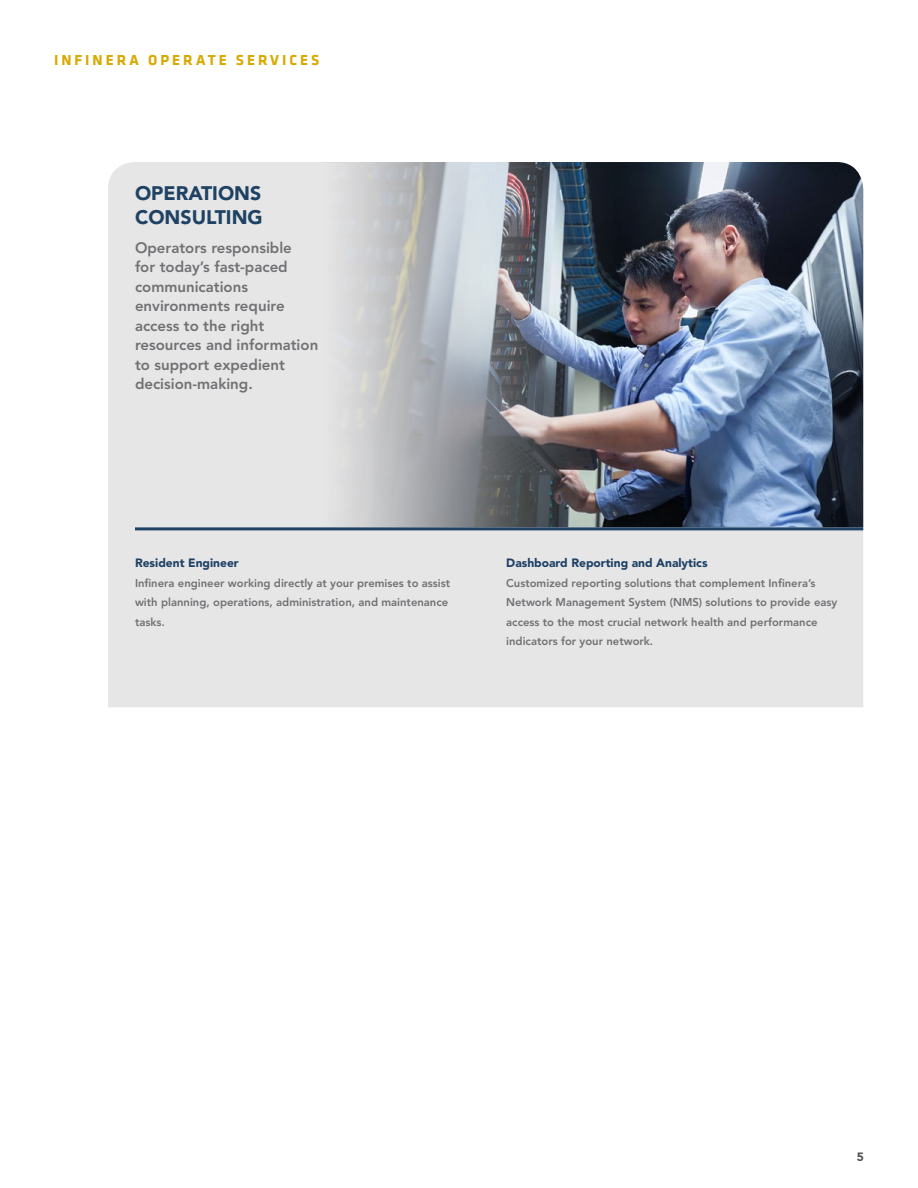
<style>
.page{position:relative;width:918px;height:1188px;background:#fff}
.page>*{position:absolute;margin:0;border:0;box-sizing:border-box;transform-origin:0 0}
.t1{font:900 19.5px/24px "Avenir LT Std";color:#1e4164}
.t2{font:800 15px/19.5px "Avenir LT Std";color:#717073}
.t3{font:700 15px "Klavika";letter-spacing:.2em;color:#d8a900}
.t4{font:900 12px "Avenir LT Std";color:#1e4164}
.t5{font:900 12px "Avenir LT Std";color:#56565a}
.t6{font:800 11.25px/19.5px "Avenir LT Std";color:#717073}
</style>
<div class="page">
<div style="left:108px;top:162px;width:755px;height:545px;background:#e6e6e7"></div>
<img style="left:323px;top:162px;width:540px;height:365px">
<hr style="left:135px;top:527px;width:728px;height:3px;background:#1e4164">
<h2 class="t3" style="left:54px;top:49px;width:267px">INFINERA OPERATE SERVICES</h2>
<h1 class="t1" style="left:135px;top:181px;width:129px">OPERATIONS<br>CONSULTING</h1>
<h2 class="t2" style="left:135px;top:238px;width:185px">Operators responsible<br>for today’s fast-paced communications environments require access to the right resources and information to support expedient decision-making.</h2>
<p class="t4" style="left:135px;top:556px;width:105px">Resident Engineer</p>
<p class="t6" style="left:135px;top:573px;width:317px">Infinera engineer working directly at your premises to assist with planning, operations, administration, and maintenance tasks.</p>
<p class="t4" style="left:506px;top:556px;width:203px">Dashboard Reporting and Analytics</p>
<p class="t6" style="left:506px;top:573px;width:333px">Customized reporting solutions that complement Infinera’s Network Management System (NMS) solutions to provide easy access to the most crucial network health and performance indicators for your network.</p>
<p class="t5" style="left:857px;top:1150px;width:9px">5</p>
</div>
